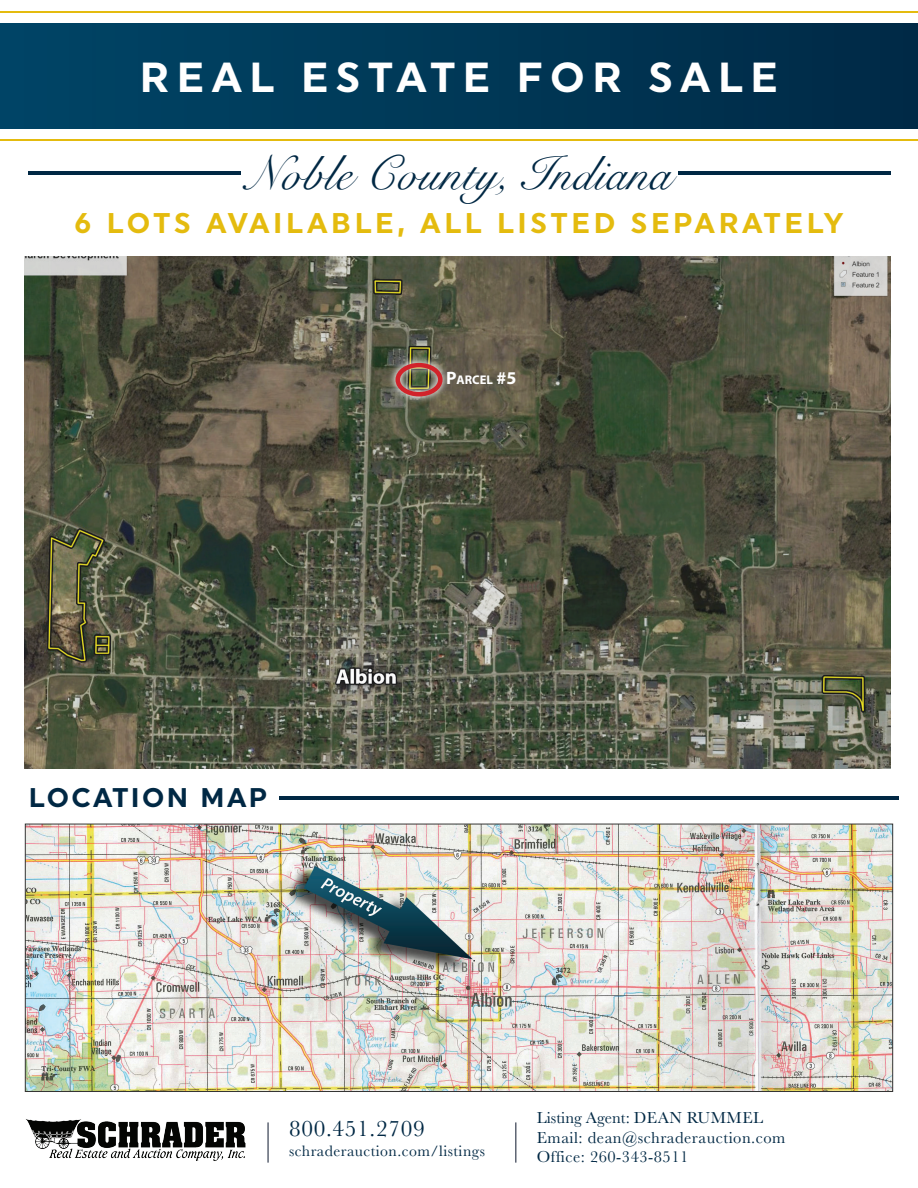
<style>
.page{position:relative;width:918px;height:1188px;background:#fff}
.page>*{position:absolute;margin:0;border:0;box-sizing:border-box;transform-origin:0 0}
.t1{font:48px "Snell Roundhand";letter-spacing:.01em;color:#002844}
.t2{font:700 42px "Uniform";letter-spacing:.18em;color:#fff}
.t3{font:700 28.5px "Uniform";letter-spacing:.13em;color:#e4bb0e}
.t4{font:700 27px "Uniform";letter-spacing:.09em;color:#002844}
.t5{font:23.25px "Baskerville";letter-spacing:.03em;color:#002844}
.t6{font:16.5px/19.5px "Baskerville";letter-spacing:.03em;color:#002844}
.t7{font:15.75px "Baskerville";letter-spacing:.03em;color:#002844}
.t8{font:700 12.6px "Myriad Pro";color:#fff}
.s1{font-size:18px}
</style>
<div class="page">
<img style="left:27px;top:826px;width:864px;height:264px">
<hr style="left:279px;top:797px;width:619px;height:3px;background:#002844">
<div style="left:0;top:24px;width:918px;height:104px;background:linear-gradient(to right,#004566,#002a46)"></div>
<hr style="left:28px;top:172px;width:213px;height:3px;background:#002844">
<hr style="left:678px;top:172px;width:213px;height:3px;background:#002844">
<hr style="left:1px;top:11px;width:917px;height:1px;background:#e4bb0e">
<hr style="left:1px;top:139px;width:917px;height:1px;background:#e4bb0e">
<img style="left:25px;top:257px;width:866px;height:511px">
<div style="left:388px;top:355px;width:63px;height:50px;background:#fff;opacity:.75"></div>
<div style="left:396px;top:363px;width:47px;height:33px;border:4px solid #d1232a;border-radius:50%"></div>
<img style="left:26px;top:1119px;width:220px;height:42px">
<hr style="left:267px;top:1122px;width:2px;height:41px;background:#5e6573">
<hr style="left:515px;top:1122px;width:2px;height:41px;background:#5e6573">
<h2 class="t2" style="left:140px;top:52px;width:639px">REAL ESTATE FOR SALE</h2>
<h1 class="t1" style="left:246px;top:135px;width:426px">Noble County, Indiana</h1>
<h3 class="t3" style="left:74px;top:206px;width:771px">6 LOTS AVAILABLE, ALL LISTED SEPARATELY</h3>
<p class="t8" style="left:446px;top:371px;width:72px"><span class="s1">P</span>ARCEL <span class="s1">#5</span></p>
<h3 class="t4" style="left:29px;top:782px;width:240px">LOCATION MAP</h3>
<h3 class="t5" style="left:289px;top:1114px;width:137px">800.451.2709</h3>
<p class="t7" style="left:289px;top:1141px;width:197px">schraderauction.com/listings</p>
<p class="t6" style="left:537px;top:1109px;width:250px">Listing Agent: DEAN RUMMEL<br>Email: dean@schraderauction.com<br>Office: 260-343-8511</p>
</div>
